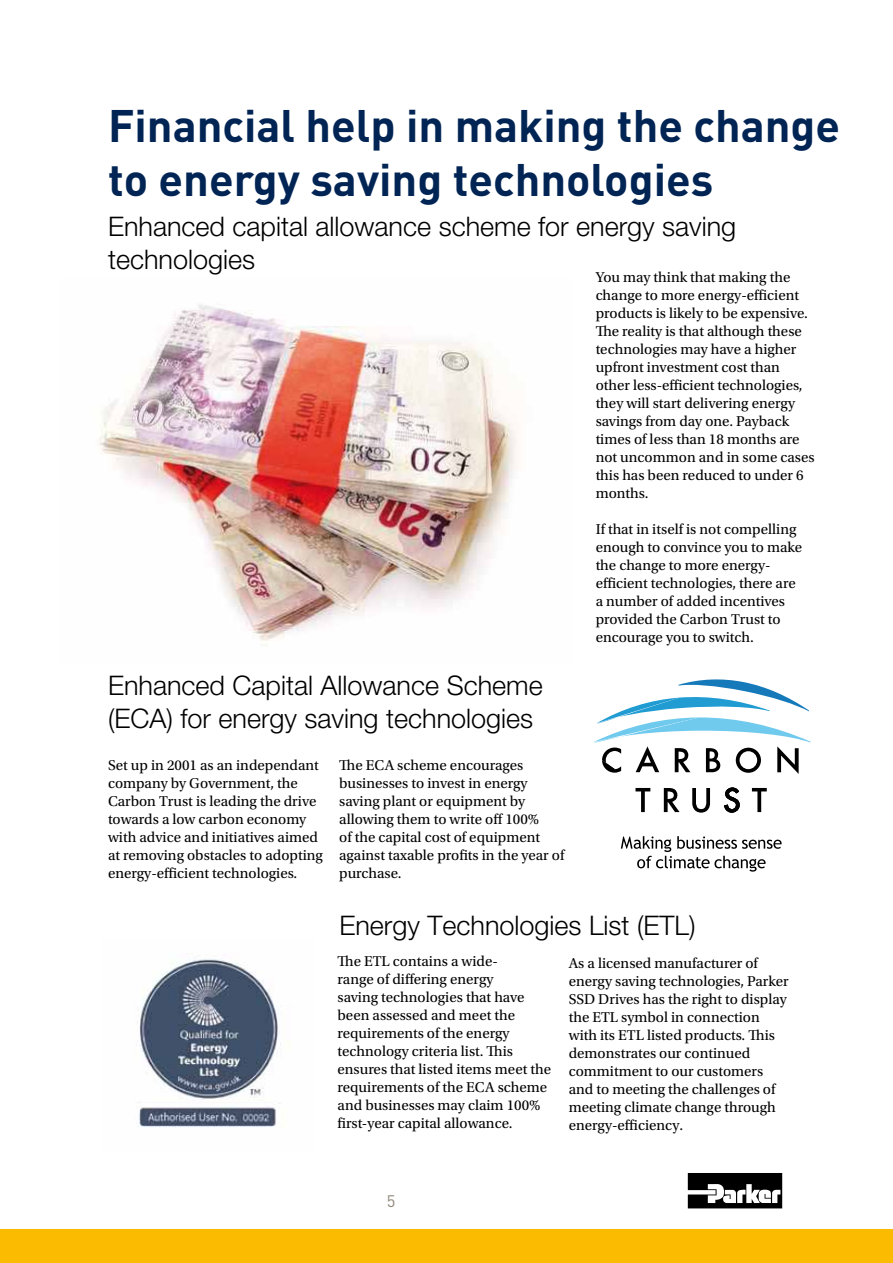
<style>
.page{position:relative;width:893px;height:1263px;background:#fff}
.page>*{position:absolute;margin:0;border:0;box-sizing:border-box;transform-origin:0 0}
.t1{font:700 45px/54px "DINOT";color:#002454}
.t2{font:300 27px/32.4px "Helvetica Neue LT Std";color:#000}
.t3{font:16.5px "DINOT";color:#8f8678}
.t4{font:15px/18px "Utopia Std";color:#000}
</style>
<div class="page">
<div style="left:0;top:1229px;width:893px;height:34px;background:#fabb00"></div>
<svg style="left:688px;top:1173px;width:94px;height:35px"></svg>
<img style="left:100px;top:304px;width:417px;height:342px">
<svg style="left:664px;top:788px;width:16px;height:24px"></svg>
<svg style="left:635px;top:788px;width:15px;height:24px"></svg>
<svg style="left:752px;top:788px;width:15px;height:24px"></svg>
<svg style="left:692px;top:788px;width:18px;height:25px"></svg>
<svg style="left:724px;top:787px;width:16px;height:26px"></svg>
<svg style="left:594px;top:679px;width:217px;height:95px"></svg>
<svg style="left:621px;top:836px;width:161px;height:36px"></svg>
<img style="left:137px;top:959px;width:153px;height:168px">
<h1 class="t1" style="left:108px;top:97px;width:734px">Financial help in making the change to energy saving technologies</h1>
<h2 class="t2" style="left:108px;top:209px;width:630px;line-height:33px">Enhanced capital allowance scheme for energy saving technologies</h2>
<p class="t4" style="left:596px;top:269px;width:220px">You may think that making the change to more energy-efficient products is likely to be expensive.<br>The reality is that although these technologies may have a higher upfront investment cost than other less-efficient technologies, they will start delivering energy savings from day one. Payback times of less than 18 months are not uncommon and in some cases this has been reduced to under 6 months.</p>
<p class="t4" style="left:596px;top:521px;width:208px">If that in itself is not compelling enough to convince you to make the change to more energy&shy;efficient technologies, there are a number of added incentives provided the Carbon Trust to encourage you to switch.</p>
<h2 class="t2" style="left:108px;top:669px;width:436px">Enhanced Capital Allowance Scheme (ECA) for energy saving technologies</h2>
<p class="t4" style="left:108px;top:756px;width:216px">Set up in 2001 as an independant company by Government, the<br>Carbon Trust is leading the drive towards a low carbon economy with advice and initiatives aimed at removing obstacles to adopting energy-efficient technologies.</p>
<p class="t4" style="left:339px;top:756px;width:227px">The ECA scheme encourages businesses to invest in energy saving plant or equipment by allowing them to write off 100%<br>of the capital cost of equipment against taxable profits in the year of purchase.</p>
<h2 class="t2" style="left:339px;top:908px;width:358px">Energy Technologies List (ETL)</h2>
<p class="t4" style="left:338px;top:953px;width:215px">The ETL contains a wide-<br>range of differing energy<br>saving technologies that have been assessed and meet the requirements of the energy technology criteria list. This ensures that listed items meet the requirements of the ECA scheme and businesses may claim 100% first-year capital allowance.</p>
<p class="t4" style="left:569px;top:954px;width:221px">As a licensed manufacturer of energy saving technologies, Parker<br>SSD Drives has the right to display the ETL symbol in connection with its ETL listed products. This demonstrates our continued commitment to our customers and to meeting the challenges of meeting climate change through energy-efficiency.</p>
<p class="t3" style="left:387px;top:1190px;width:10px">45</p>
</div>
